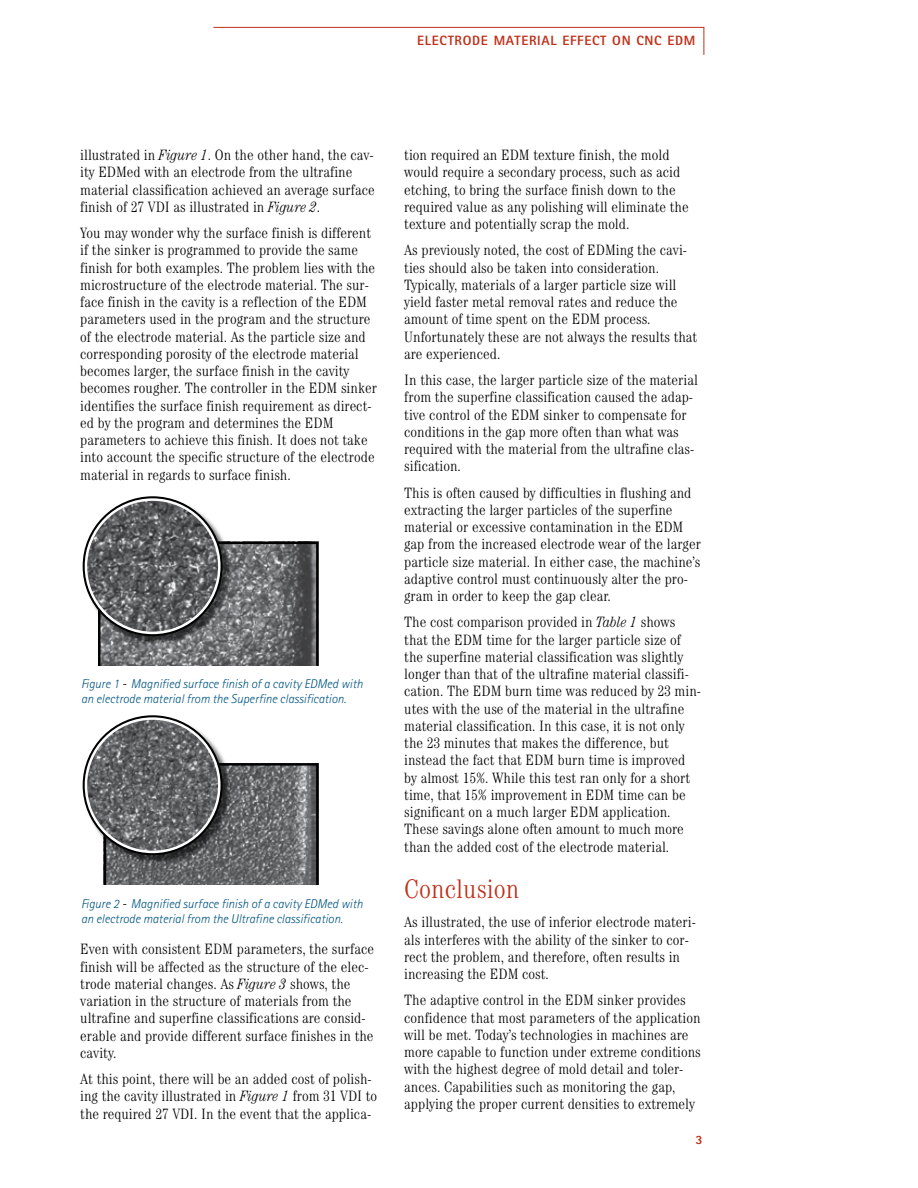
<style>
.page{position:relative;width:918px;height:1188px;background:#fff}
.page>*{position:absolute;margin:0;border:0;box-sizing:border-box;transform-origin:0 0}
.t1{font:300 condensed 27px "Century";color:#c0311a}
.t2{font:300 condensed 15px/17.2px "Century";color:#000}
.t3{font:800 13.5px "Rotis Sans Serif";letter-spacing:.05em;color:#c0311a}
.t4{font:italic 300 12.75px/15px "Rotis Sans Serif";color:#005581}
.t5{font:800 12.75px "Rotis Sans Serif";color:#c0311a}
.s1{font-style:italic}
.s2{font-family:"Century";font-style:normal;font-stretch:condensed;font-size:15px;color:#000}
</style>
<div class="page">
<svg style="left:213px;top:26px;width:492px;height:29px"></svg>
<svg style="left:98px;top:542px;width:221px;height:123px;background:#6b6c6e"></svg>
<div style="left:84px;top:498px;width:149px;height:148px;background:#000;opacity:.6"></div>
<div style="left:83px;top:496px;width:140px;height:140px;border:7px solid #000;border-radius:50%"></div>
<img style="left:86px;top:500px;width:133px;height:133px;border-radius:67px">
<svg style="left:104px;top:763px;width:215px;height:121px;background:#6a6b6e"></svg>
<div style="left:84px;top:717px;width:149px;height:148px;background:#000;opacity:.6"></div>
<div style="left:83px;top:715px;width:140px;height:140px;border:7px solid #000;border-radius:50%"></div>
<img style="left:86px;top:719px;width:133px;height:133px;border-radius:67px">
<p class="t3" style="left:417px;top:32px;width:260px">ELECTRODE MATERIAL EFFECT ON CNC EDM</p>
<p class="t2" style="left:80px;top:146px;width:296px">illustrated in <span class="s1">Figure 1</span>. On the other hand, the cav&shy;ity EDMed with an electrode from the ultrafine material classification achieved an average surface finish of 27 VDI as illustrated in <span class="s1">Figure 2</span>.</p>
<p class="t2" style="left:80px;top:224px;width:298px">You may wonder why the surface finish is different if the sinker is programmed to provide the same finish for both examples. The problem lies with the microstructure of the electrode material. The sur&shy;face finish in the cavity is a reflection of the EDM parameters used in the program and the structure of the electrode material. As the particle size and corresponding porosity of the electrode material becomes larger, the surface finish in the cavity becomes rougher. The controller in the EDM sinker identifies the surface finish requirement as direct&shy;ed by the program and determines the EDM parameters to achieve this finish. It does not take into account the specific structure of the electrode material in regards to surface finish.</p>
<p class="t4" style="left:81px;top:676px;width:283px">Figure 1 <span class="s2">-</span> Magnified surface finish of a cavity EDMed with an electrode material from the Superfine classification.</p>
<p class="t4" style="left:81px;top:897px;width:283px">Figure 2 <span class="s2">-</span> Magnified surface finish of a cavity EDMed with an electrode material from the Ultrafine classification.</p>
<p class="t2" style="left:80px;top:941px;width:295px">Even with consistent EDM parameters, the surface finish will be affected as the structure of the elec&shy;trode material changes. As <span class="s1">Figure 3</span> shows, the variation in the structure of materials from the ultrafine and superfine classifications are consid&shy;erable and provide different surface finishes in the cavity.</p>
<p class="t2" style="left:80px;top:1070px;width:299px">At this point, there will be an added cost of polish&shy;ing the cavity illustrated in <span class="s1">Figure 1</span> from 31 VDI to the required 27 VDI. In the event that the applica-</p>
<p class="t2" style="left:404px;top:146px;width:286px">tion required an EDM texture finish, the mold would require a secondary process, such as acid etching, to bring the surface finish down to the required value as any polishing will eliminate the texture and potentially scrap the mold.</p>
<p class="t2" style="left:404px;top:242px;width:295px">As previously noted, the cost of EDMing the cavi&shy;ties should also be taken into consideration.<br>Typically, materials of a larger particle size will yield faster metal removal rates and reduce the amount of time spent on the EDM process.<br>Unfortunately these are not always the results that are experienced.</p>
<p class="t2" style="left:404px;top:371px;width:295px">In this case, the larger particle size of the material from the superfine classification caused the adap&shy;tive control of the EDM sinker to compensate for conditions in the gap more often than what was required with the material from the ultrafine clas&shy;sification.</p>
<p class="t2" style="left:404px;top:484px;width:298px">This is often caused by difficulties in flushing and extracting the larger particles of the superfine material or excessive contamination in the EDM gap from the increased electrode wear of the larger particle size material. In either case, the machine’s adaptive control must continuously alter the pro&shy;gram in order to keep the gap clear.</p>
<p class="t2" style="left:404px;top:614px;width:298px">The cost comparison provided in <span class="s1">Table 1</span> shows that the EDM time for the larger particle size of the superfine material classification was slightly longer than that of the ultrafine material classifi&shy;cation. The EDM burn time was reduced by 23 min&shy;utes with the use of the material in the ultrafine material classification. In this case, it is not only the 23 minutes that makes the difference, but instead the fact that EDM burn time is improved by almost 15%. While this test ran only for a short time, that 15% improvement in EDM time can be significant on a much larger EDM application.<br>These savings alone often amount to much more than the added cost of the electrode material.</p>
<h1 class="t1" style="left:404px;top:873px;width:116px">Conclusion</h1>
<p class="t2" style="left:404px;top:914px;width:293px">As illustrated, the use of inferior electrode materi&shy;als interferes with the ability of the sinker to cor&shy;rect the problem, and therefore, often results in increasing the EDM cost.</p>
<p class="t2" style="left:404px;top:992px;width:298px">The adaptive control in the EDM sinker provides confidence that most parameters of the application will be met. Today’s technologies in machines are more capable to function under extreme conditions with the highest degree of mold detail and toler&shy;ances. Capabilities such as monitoring the gap, applying the proper current densities to extremely</p>
<p class="t5" style="left:696px;top:1132px;width:9px">3</p>
</div>
